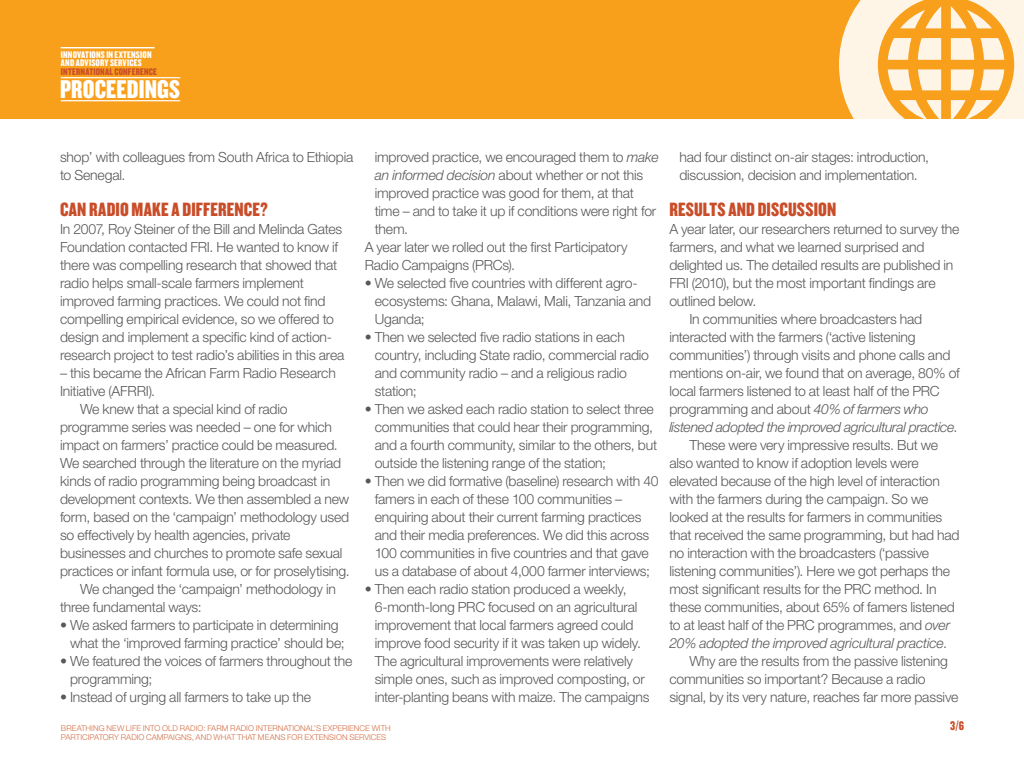
<style>
.page{position:relative;width:1024px;height:768px;background:#fff}
.page>*{position:absolute;margin:0;border:0;box-sizing:border-box;transform-origin:0 0}
.t1{font:26.7px "Knockout HTF69 Full Liteweight";letter-spacing:.005em;color:#fff}
.t2{font:20px "Knockout HTF69 Full Liteweight";letter-spacing:.005em;color:#c94d28}
.t3{font:300 14px/18px "Helvetica Neue";letter-spacing:-.015em;color:#57585a}
.t4{font:italic 300 14px "Helvetica Neue";letter-spacing:-.02em;color:#57585a}
.t5{font:13px "Knockout HTF69 Full Liteweight";color:#c94d28}
.t6{font:10px/8.5px "Knockout HTF69 Full Liteweight";letter-spacing:.015em;color:#fff}
.t7{font:10px "Knockout HTF69 Full Liteweight";letter-spacing:.015em;color:#c94d28}
.t8{font:300 8px/9px "Helvetica Neue";letter-spacing:.005em;color:#d36e44}
.s1{font-style:italic}
.s2{font-style:normal}
</style>
<div class="page">
<div style="left:0;top:0;width:1024px;height:119px;background:#f89f1c"></div>
<hr style="left:61px;top:77px;width:119px;height:1px;background:#fff">
<hr style="left:61px;top:100px;width:119px;height:1px;background:#fff">
<hr style="left:61px;top:47px;width:94px;height:1px;background:#fff">
<svg style="left:839px;top:0;width:185px;height:119px;fill:#fef5e7"></svg>
<svg style="left:951px;top:38px;width:23px;height:22px"></svg>
<svg style="left:951px;top:6px;width:41px;height:22px"></svg>
<svg style="left:951px;top:69px;width:23px;height:21px"></svg>
<svg style="left:951px;top:100px;width:42px;height:19px"></svg>
<p class="t6" style="left:61px;top:50px;width:92px">INNOVATIONS IN EXTENSION<br>AND ADVISORY SERVICES</p>
<p class="t7" style="left:61px;top:66px;width:97px">INTERNATIONAL CONFERENCE</p>
<h1 class="t1" style="left:60px;top:75px;width:122px">PROCEEDINGS</h1>
<p class="t3" style="left:60px;top:148px;width:295px">shop’ with colleagues from South Africa to Ethiopia to Senegal.</p>
<h2 class="t2" style="left:60px;top:199px;width:209px">CAN RADIO MAKE A DIFFERENCE?</h2>
<p class="t3" style="left:60px;top:220px;width:286px">In 2007, Roy Steiner of the Bill and Melinda Gates Foundation contacted FRI. He wanted to know if there was compelling research that showed that radio helps small-scale farmers implement improved farming practices. We could not find compelling empirical evidence, so we offered to design and implement a specific kind of action&shy;research project to test radio’s abilities in this area</p>
<p class="t3" style="left:60px;top:364px;width:277px">– this became the African Farm Radio Research</p>
<p class="t3" style="left:60px;top:382px;width:97px">Initiative (AFRRI).</p>
<p class="t3" style="left:80px;top:400px;width:209px">We knew that a special kind of radio</p>
<p class="t3" style="left:60px;top:418px;width:274px">programme series was needed – one for which</p>
<p class="t3" style="left:60px;top:436px;width:279px">impact on farmers’ practice could be measured.</p>
<p class="t3" style="left:60px;top:454px;width:283px">We searched through the literature on the myriad</p>
<p class="t3" style="left:60px;top:472px;width:272px">kinds of radio programming being broadcast in</p>
<p class="t3" style="left:60px;top:490px;width:291px">development contexts. We then assembled a new</p>
<p class="t3" style="left:60px;top:508px;width:291px">form, based on the ‘campaign’ methodology used</p>
<p class="t3" style="left:60px;top:526px;width:232px">so effectively by health agencies, private</p>
<p class="t3" style="left:60px;top:544px;width:284px">businesses and churches to promote safe sexual</p>
<p class="t3" style="left:60px;top:562px;width:291px">practices or infant formula use, or for proselytising.</p>
<p class="t3" style="left:80px;top:580px;width:258px">We changed the ‘campaign’ methodology in</p>
<p class="t3" style="left:60px;top:598px;width:143px">three fundamental ways:</p>
<p class="t3" style="left:70px;top:616px;width:276px;text-indent:-10px">• We asked farmers to participate in determining what the ‘improved farming practice’ should be;</p>
<p class="t3" style="left:70px;top:652px;width:284px;text-indent:-10px">• We featured the voices of farmers throughout the programming;</p>
<p class="t3" style="left:60px;top:688px;width:253px">• Instead of urging all farmers to take up the</p>
<p class="t3" style="left:375px;top:148px;width:285px">improved practice, we encouraged them to <span class="s1">make</span></p>
<p class="t3" style="left:375px;top:166px;width:270px"><span class="s1">an informed decision</span> about whether or not this</p>
<p class="t3" style="left:375px;top:184px;width:261px">improved practice was good for them, at that</p>
<p class="t3" style="left:375px;top:202px;width:283px">time – and to take it up if conditions were right for</p>
<p class="t3" style="left:375px;top:220px;width:35px">them.</p>
<p class="t3" style="left:365px;top:238px;width:265px">A year later we rolled out the first Participatory</p>
<p class="t3" style="left:365px;top:256px;width:152px">Radio Campaigns (PRCs).</p>
<p class="t3" style="left:375px;top:274px;width:278px;text-indent:-10px">• We selected five countries with different agro&shy;ecosystems: Ghana, Malawi, Mali, Tanzania and<br>Uganda;</p>
<p class="t3" style="left:375px;top:328px;width:276px;text-indent:-10px">• Then we selected five radio stations in each country, including State radio, commercial radio and community radio – and a religious radio station;</p>
<p class="t3" style="left:375px;top:400px;width:284px;text-indent:-10px">• Then we asked each radio station to select three communities that could hear their programming, and a fourth community, similar to the others, but outside the listening range of the station;</p>
<p class="t3" style="left:375px;top:472px;width:286px;text-indent:-10px">• Then we did formative (baseline) research with 40 famers in each of these 100 communities – enquiring about their current farming practices and their media preferences. We did this across 100 communities in five countries and that gave us a database of about 4,000 farmer interviews;</p>
<p class="t3" style="left:375px;top:580px;width:276px;text-indent:-10px">• Then each radio station produced a weekly, 6-month-long PRC focused on an agricultural improvement that local farmers agreed could improve food security if it was taken up widely.<br>The agricultural improvements were relatively simple ones, such as improved composting, or inter-planting beans with maize. The campaigns</p>
<p class="t3" style="left:679px;top:148px;width:251px">had four distinct on-air stages: introduction, discussion, decision and implementation.</p>
<h2 class="t2" style="left:669px;top:199px;width:168px">RESULTS AND DISCUSSION</h2>
<p class="t3" style="left:669px;top:220px;width:292px">A year later, our researchers returned to survey the</p>
<p class="t3" style="left:669px;top:238px;width:257px">farmers, and what we learned surprised and</p>
<p class="t3" style="left:669px;top:256px;width:286px">delighted us. The detailed results are published in</p>
<p class="t3" style="left:669px;top:274px;width:268px">FRI (2010), but the most important findings are</p>
<p class="t3" style="left:669px;top:292px;width:89px">outlined below.</p>
<p class="t3" style="left:689px;top:310px;width:234px">In communities where broadcasters had</p>
<p class="t3" style="left:669px;top:328px;width:248px">interacted with the farmers (‘active listening</p>
<p class="t3" style="left:669px;top:346px;width:283px">communities’) through visits and phone calls and</p>
<p class="t3" style="left:669px;top:364px;width:292px">mentions on-air, we found that on average, 80% of</p>
<p class="t3" style="left:669px;top:382px;width:272px">local farmers listened to at least half of the PRC</p>
<p class="t3" style="left:669px;top:400px;width:261px">programming and about <span class="s1">40% of farmers who</span></p>
<p class="t4" style="left:669px;top:419px;width:290px">listened adopted the improved agricultural practice<span class="s2">.</span></p>
<p class="t3" style="left:689px;top:436px;width:250px">These were very impressive results. But we</p>
<p class="t3" style="left:669px;top:454px;width:251px">also wanted to know if adoption levels were</p>
<p class="t3" style="left:669px;top:472px;width:272px">elevated because of the high level of interaction</p>
<p class="t3" style="left:669px;top:490px;width:260px">with the farmers during the campaign. So we</p>
<p class="t3" style="left:669px;top:508px;width:274px">looked at the results for farmers in communities</p>
<p class="t3" style="left:669px;top:526px;width:292px">that received the same programming, but had had</p>
<p class="t3" style="left:669px;top:544px;width:261px">no interaction with the broadcasters (‘passive</p>
<p class="t3" style="left:669px;top:562px;width:282px">listening communities’). Here we got perhaps the</p>
<p class="t3" style="left:669px;top:580px;width:269px">most significant results for the PRC method. In</p>
<p class="t3" style="left:669px;top:598px;width:287px">these communities, about 65% of famers listened</p>
<p class="t3" style="left:669px;top:616px;width:282px">to at least half of the PRC programmes, and <span class="s1">over</span></p>
<p class="t4" style="left:669px;top:635px;width:279px">20% adopted the improved agricultural practice<span class="s2">.</span></p>
<p class="t3" style="left:689px;top:652px;width:260px">Why are the results from the passive listening</p>
<p class="t3" style="left:669px;top:670px;width:258px">communities so important? Because a radio</p>
<p class="t3" style="left:669px;top:688px;width:291px">signal, by its very nature, reaches far more passive</p>
<p class="t8" style="left:61px;top:723px;width:331px">BREATHING NEW LIFE INTO OLD RADIO: FARM RADIO INTERNATIONAL’S EXPERIENCE WITH<br>PARTICIPATORY RADIO CAMPAIGNS, AND WHAT THAT MEANS FOR EXTENSION SERVICES</p>
<p class="t5" style="left:950px;top:719px;width:15px">3/6</p>
</div>
